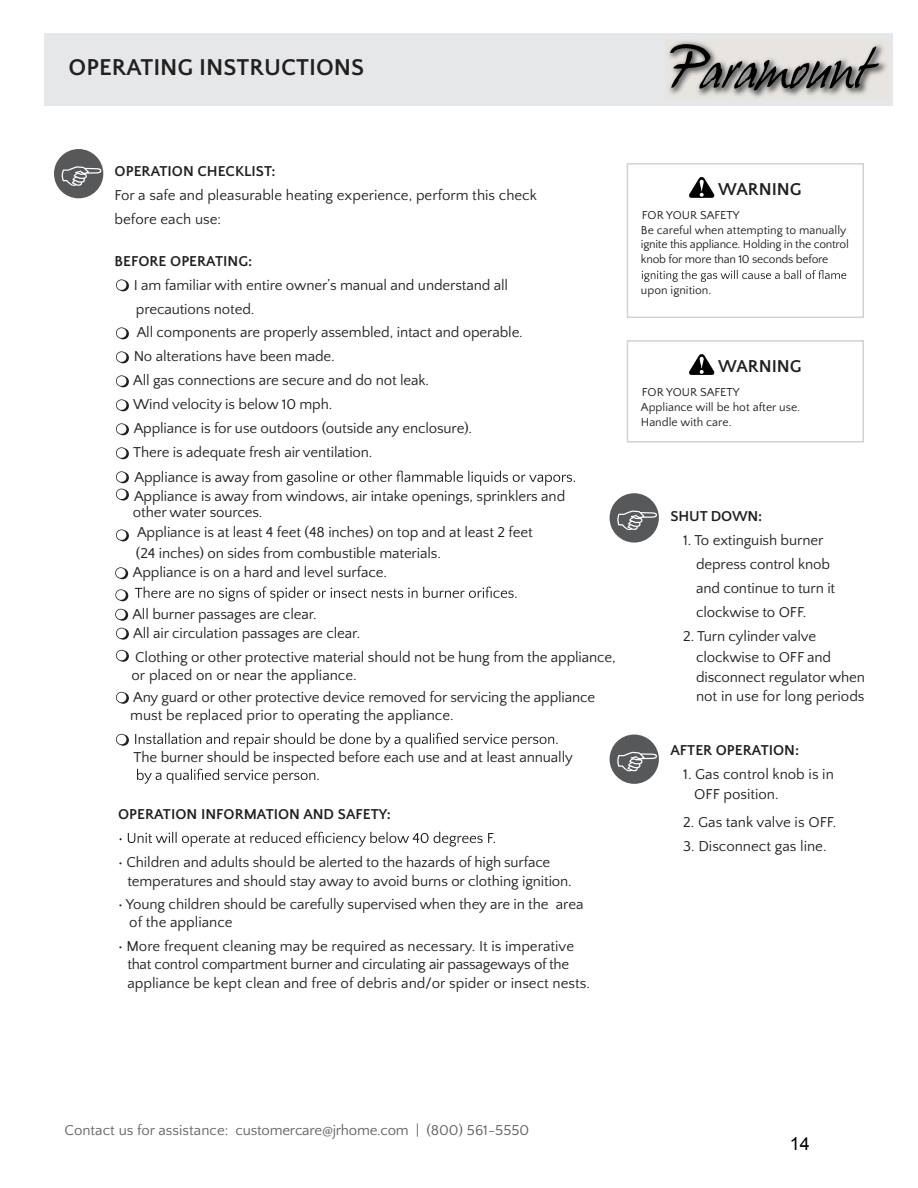
<style>
.page{position:relative;width:918px;height:1188px;background:#fff}
.page>*{position:absolute;margin:0;border:0;box-sizing:border-box;transform-origin:0 0}
.t1{font:700 24px "Quattrocento Sans";color:#231f20}
.t2{font:700 18px "Quattrocento Sans";color:#231f20}
.t3{font:18px "Arial";color:#000}
.t4{font:15px/24px "Quattrocento Sans";letter-spacing:-.01em;color:#231f20}
.t5{font:700 15px "Quattrocento Sans";color:#231f20}
.t6{font:15px "Quattrocento Sans";color:#636366}
.t7{font:12px/14.5px "Quattrocento Sans";letter-spacing:-.02em;color:#231f20}
.t8{font:12px/15px "Quattrocento Sans";color:#231f20}
</style>
<div class="page">
<div style="left:44px;top:33px;width:849px;height:73px;background:#e6e7e9"></div>
<svg style="left:689px;top:177px;width:26px;height:21px"></svg>
<svg style="left:642px;top:270px;width:204px;height:12px"></svg>
<div style="left:627px;top:163px;width:237px;height:155px;border:2px solid #d1d2d4"></div>
<svg style="left:689px;top:354px;width:26px;height:21px"></svg>
<div style="left:627px;top:340px;width:237px;height:103px;border:2px solid #d1d2d4"></div>
<svg style="left:116px;top:279px;width:13px;height:12px"></svg>
<svg style="left:116px;top:327px;width:13px;height:12px"></svg>
<svg style="left:116px;top:351px;width:13px;height:12px"></svg>
<svg style="left:116px;top:375px;width:13px;height:12px"></svg>
<svg style="left:116px;top:399px;width:13px;height:12px"></svg>
<svg style="left:116px;top:423px;width:13px;height:12px"></svg>
<svg style="left:116px;top:447px;width:13px;height:12px"></svg>
<svg style="left:116px;top:471px;width:13px;height:12px"></svg>
<svg style="left:116px;top:489px;width:13px;height:12px"></svg>
<svg style="left:116px;top:529px;width:13px;height:12px"></svg>
<svg style="left:115px;top:567px;width:13px;height:12px"></svg>
<svg style="left:115px;top:589px;width:13px;height:12px"></svg>
<svg style="left:115px;top:609px;width:13px;height:12px"></svg>
<svg style="left:116px;top:628px;width:13px;height:12px"></svg>
<svg style="left:116px;top:650px;width:13px;height:12px"></svg>
<svg style="left:116px;top:692px;width:13px;height:12px"></svg>
<svg style="left:116px;top:734px;width:13px;height:12px"></svg>
<svg style="left:135px;top:733px;width:423px;height:15px"></svg>
<svg style="left:137px;top:769px;width:182px;height:15px"></svg>
<svg style="left:120px;top:832px;width:375px;height:15px"></svg>
<div style="left:54px;top:149px;width:49px;height:49px;background:#57585a;border-radius:50%"></div>
<svg style="left:62px;top:166px;width:39px;height:20px"></svg>
<div style="left:610px;top:493px;width:49px;height:50px;background:#57585a;border-radius:50%"></div>
<svg style="left:617px;top:510px;width:40px;height:20px"></svg>
<div style="left:610px;top:735px;width:49px;height:49px;background:#57585a;border-radius:50%"></div>
<svg style="left:617px;top:752px;width:40px;height:19px"></svg>
<img style="left:666px;top:40px;width:222px;height:59px">
<svg style="left:670px;top:44px;width:209px;height:46px"></svg>
<svg style="left:287px;top:471px;width:288px;height:15px"></svg>
<svg style="left:135px;top:587px;width:382px;height:15px"></svg>
<h1 class="t1" style="left:69px;top:57px;width:297px">OPERATING INSTRUCTIONS</h1>
<p class="t5" style="left:115px;top:164px;width:163px">OPERATION CHECKLIST:</p>
<p class="t4" style="left:115px;top:184px;width:424px">For a safe and pleasurable heating experience, perform this check before each use:</p>
<p class="t5" style="left:115px;top:254px;width:139px">BEFORE OPERATING:</p>
<p class="t4" style="left:133px;top:274px;width:391px">I am familiar with entire owner’s manual and understand all precautions noted.<br>All components are properly assembled, intact and operable.<br>No alterations have been made.<br>All gas connections are secure and do not leak.<br>Wind velocity is below 10 mph.<br>Appliance is for use outdoors (outside any enclosure).<br>There is adequate fresh air ventilation.</p>
<p class="t4" style="left:133px;top:489px;width:434px;line-height:16px">Appliance is away from windows, air intake openings, sprinklers and other water sources.</p>
<p class="t4" style="left:136px;top:523px;width:398px;line-height:21px">Appliance is at least 4 feet (48 inches) on top and at least 2 feet (24 inches) on sides from combustible materials.</p>
<p class="t4" style="left:133px;top:562px;width:256px">Appliance is on a hard and level surface.</p>
<p class="t4" style="left:132px;top:606px;width:229px;line-height:18.9px">All burner passages are clear.<br>All air circulation passages are clear.</p>
<p class="t4" style="left:132px;top:649px;width:486px;line-height:18px">Clothing or other protective material should not be hung from the appliance, or placed on or near the appliance.</p>
<p class="t4" style="left:130px;top:689px;width:467px;line-height:18px">Any guard or other protective device removed for servicing the appliance must be replaced prior to operating the appliance.</p>
<p class="t4" style="left:135px;top:466px;width:150px">Appliance is away from</p>
<p class="t4" style="left:134px;top:746px;width:441px">The burner should be inspected before each use and at least annually</p>
<p class="t5" style="left:118px;top:808px;width:274px">OPERATION INFORMATION AND SAFETY:</p>
<p class="t4" style="left:127px;top:853px;width:446px;line-height:19.5px;text-indent:-9px">• Children and adults should be alerted to the hazards of high surface temperatures and should stay away to avoid burns or clothing ignition.</p>
<p class="t4" style="left:129px;top:896px;width:456px;line-height:18px;text-indent:-11px">• Young children should be carefully supervised when they are in the area of the appliance</p>
<p class="t4" style="left:118px;top:938px;width:458px;line-height:18px;text-align:center">• More frequent cleaning may be required as necessary. It is imperative that control compartment burner and circulating air passageways of the</p>
<p class="t4" style="left:127px;top:973px;width:464px">appliance be kept clean and free of debris and/or spider or insect nests.</p>
<p class="t2" style="left:718px;top:182px;width:85px">WARNING</p>
<p class="t7" style="left:641px;top:209px;width:209px">FOR YOUR SAFETY<br>Be careful when attempting to manually ignite this appliance. Holding in the control knob for more than 10 seconds before</p>
<p class="t8" style="left:641px;top:283px;width:72px">upon ignition.</p>
<p class="t2" style="left:718px;top:359px;width:85px">WARNING</p>
<p class="t8" style="left:641px;top:386px;width:161px">FOR YOUR SAFETY<br>Appliance will be hot after use.<br>Handle with care.</p>
<p class="t5" style="left:671px;top:510px;width:93px">SHUT DOWN:</p>
<p class="t4" style="left:696px;top:530px;width:141px;text-indent:-13px">1. To extinguish burner depress control knob and continue to turn it clockwise to OFF.</p>
<p class="t4" style="left:696px;top:627px;width:137px;line-height:21px;text-indent:-13px">2. Turn cylinder valve clockwise to OFF and</p>
<p class="t4" style="left:696px;top:668px;width:170px;line-height:19.5px">disconnect regulator when not in use for long periods</p>
<p class="t5" style="left:671px;top:744px;width:130px">AFTER OPERATION:</p>
<p class="t4" style="left:694px;top:765px;width:141px;line-height:20.2px;text-indent:-11px">1. Gas control knob is in<br>OFF position.</p>
<p class="t4" style="left:683px;top:812px;width:155px">2. Gas tank valve is OFF.</p>
<p class="t4" style="left:683px;top:836px;width:145px">3. Disconnect gas line.</p>
<p class="t6" style="left:64px;top:1124px;width:466px">Contact us for assistance: customercare@jrhome.com | (800) 561-5550</p>
<p class="t3" style="left:790px;top:1132px;width:22px">14</p>
</div>
